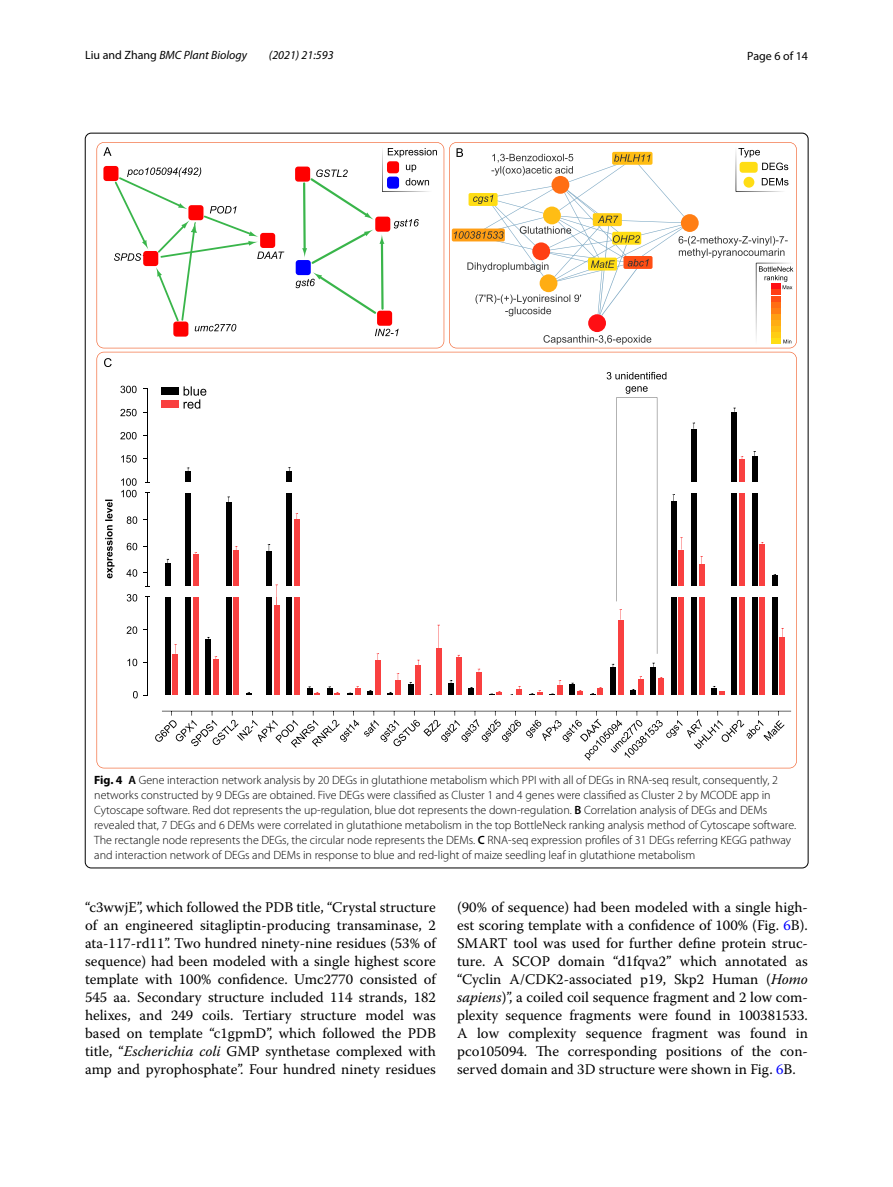
<style>
.page{position:relative;width:893px;height:1187px;background:#fff}
.page>*{position:absolute;margin:0;border:0;box-sizing:border-box;transform-origin:0 0}
.t1{font:14.7px/18px "Warnock Pro";color:#000;text-align:justify}
.t2{font:300 12px/15px "Myriad Pro";color:#000}
.t3{font:italic 12px "Myriad Pro";color:#000}
.t4{font:12px "Myriad Pro";color:#000}
.s1{font-style:normal}
.s2{font-weight:700}
.s3{font-weight:600}
.s4{font-style:italic}
.s5{color:#00f}
</style>
<div class="page">
<svg style="left:449px;top:142px;width:348px;height:206px"></svg>
<svg style="left:96px;top:142px;width:348px;height:206px"></svg>
<svg style="left:96px;top:352px;width:701px;height:416px"></svg>
<svg style="left:105px;top:499px;width:9px;height:79px"></svg>
<div style="left:387px;top:161px;width:12px;height:12px;background:#f00;border-radius:3px"></div>
<div style="left:387px;top:176px;width:12px;height:13px;background:#00f;border-radius:3px"></div>
<svg style="left:406px;top:165px;width:10px;height:7px"></svg>
<svg style="left:406px;top:178px;width:23px;height:7px"></svg>
<svg style="left:388px;top:148px;width:49px;height:9px"></svg>
<svg style="left:783px;top:339px;width:8px;height:4px"></svg>
<svg style="left:454px;top:148px;width:339px;height:168px"></svg>
<div style="left:743px;top:177px;width:11px;height:11px;background:#ffdd14;border-radius:50%"></div>
<p class="t3" style="left:85px;top:48px;width:164px"><span class="s1">Liu and Zhang</span> BMC Plant Biology</p>
<p class="t3" style="left:269px;top:48px;width:66px">(2021) 21:593</p>
<p class="t4" style="left:747px;top:48px;width:62px">Page 6 of 14</p>
<p class="t2" style="left:94px;top:772px;width:703px"><span class="s2">Fig. 4</span> <span class="s3">A</span> Gene interaction network analysis by 20 DEGs in glutathione metabolism which PPI with all of DEGs in RNA-seq result, consequently, 2 networks constructed by 9 DEGs are obtained. Five DEGs were classified as Cluster 1 and 4 genes were classified as Cluster 2 by MCODE app in Cytoscape software. Red dot represents the up-regulation, blue dot represents the down-regulation. <span class="s3">B</span> Correlation analysis of DEGs and DEMs revealed that, 7 DEGs and 6 DEMs were correlated in glutathione metabolism in the top BottleNeck ranking analysis method of Cytoscape software.<br>The rectangle node represents the DEGs, the circular node represents the DEMs. <span class="s3">C</span> RNA-seq expression profiles of 31 DEGs referring KEGG pathway and interaction network of DEGs and DEMs in response to blue and red-light of maize seedling leaf in glutathione metabolism</p>
<p class="t1" style="left:85px;top:897px;width:352px">“c3wwjE”, which followed the PDB title, “Crystal structure of an engineered sitagliptin-producing transaminase, 2 ata-117-rd11”. Two hundred ninety-nine residues (53% of sequence) had been modeled with a single highest score template with 100% confidence. Umc2770 consisted of 545 aa. Secondary structure included 114 strands, 182 helixes, and 249 coils. Tertiary structure model was based on template “c1gpmD”, which followed the PDB title, “<span class="s4">Escherichia coli</span> GMP synthetase complexed with amp and pyrophosphate”. Four hundred ninety residues</p>
<p class="t1" style="left:457px;top:897px;width:352px">(90% of sequence) had been modeled with a single high&shy;est scoring template with a confidence of 100% (Fig. <span class="s5">6</span>B).<br>SMART tool was used for further define protein struc&shy;ture. A SCOP domain “d1fqva2” which annotated as “Cyclin A/CDK2-associated p19, Skp2 Human (<span class="s4">Homo sapiens</span>)”, a coiled coil sequence fragment and 2 low com&shy;plexity sequence fragments were found in 100381533.<br>A low complexity sequence fragment was found in pco105094. The corresponding positions of the con&shy;served domain and 3D structure were shown in Fig. <span class="s5">6</span>B.</p>
</div>
